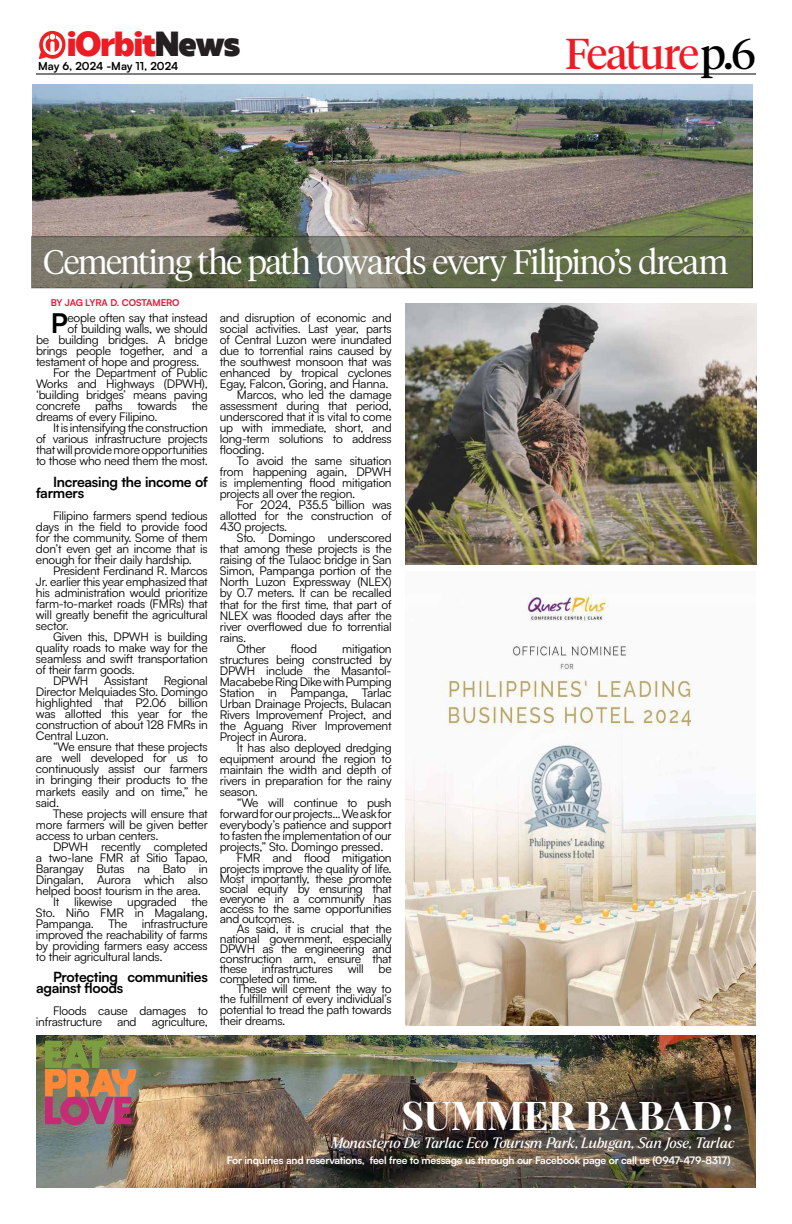
<style>
.page{position:relative;width:792px;height:1224px;background:#fff}
.page>*{position:absolute;margin:0;border:0;box-sizing:border-box;transform-origin:0 0}
.t1{font:43px "Tiempos Headline";letter-spacing:-.035em;color:#ed1c24}
.t2{font:39.6px "Neothic";letter-spacing:-.01em;color:#fff}
.t3{font:900 34.7px "Sanshiro";color:#ed1c24}
.t4{font:300 34px "Tiempos Headline";letter-spacing:-.04em;color:#fff}
.t5{font:700 27px "Satoshi";color:#000}
.t6{font:italic 14.6px "Larken DEMO";letter-spacing:-.015em;color:#fff}
.t7{font:700 14px/11px "Satoshi";letter-spacing:-.02em;color:#000}
.t8{font:12px/11px "Satoshi";letter-spacing:-.02em;color:#000;text-align:justify}
.t9{font:700 11px "Satoshi";color:#000}
.t10{font:700 10.3px "Satoshi";letter-spacing:-.02em;color:#fff}
.t11{font:700 9.4px "Satoshi";letter-spacing:-.01em;color:#e31837}
.s1{color:#241f21}
.s2{color:#000}
</style>
<div class="page">
<svg style="left:38px;top:31px;width:28px;height:29px"></svg>
<hr style="left:36px;top:74px;width:720px;height:1px;background:#000">
<img style="left:405px;top:591px;width:351px;height:435px">
<img style="left:36px;top:1035px;width:720px;height:153px">
<img style="left:45px;top:1041px;width:91px;height:85px">
<img style="left:32px;top:85px;width:720px;height:152px">
<svg style="left:31px;top:237px;width:721px;height:51px;background:#696e55"></svg>
<img style="left:405px;top:304px;width:351px;height:260px">
<h3 class="t3" style="left:68px;top:31px;width:174px">iOrbit<span class="s1">News</span></h3>
<p class="t9" style="left:38px;top:58px;width:142px">May 6, 2024 -May 11, 2024</p>
<h1 class="t1" style="left:565px;top:25px;width:192px">Feature <span class="s2">p.6</span></h1>
<h3 class="t4" style="left:43px;top:239px;width:687px">Cementing the path towards every Filipino’s dream</h3>
<p class="t11" style="left:51px;top:296px;width:130px">BY JAG LYRA D. COSTAMERO</p>
<h3 class="t5" style="left:51px;top:304px;width:19px">P</h3>
<p class="t8" style="left:68px;top:312px;width:142px">eople often say that instead</p>
<p class="t8" style="left:68px;top:323px;width:142px">of building walls, we should</p>
<p class="t8" style="left:36px;top:334px;width:173px">be building bridges. A bridge</p>
<p class="t8" style="left:36px;top:345px;width:173px">brings people together, and a</p>
<p class="t8" style="left:36px;top:356px;width:165px">testament of hope and progress.</p>
<p class="t8" style="left:53px;top:367px;width:156px">For the Department of Public</p>
<p class="t8" style="left:36px;top:378px;width:173px">Works and Highways (DPWH),</p>
<p class="t8" style="left:36px;top:389px;width:173px">‘building bridges’ means paving</p>
<p class="t8" style="left:36px;top:400px;width:173px">concrete paths towards the</p>
<p class="t8" style="left:36px;top:411px;width:123px">dreams of every Filipino.</p>
<p class="t8" style="left:53px;top:422px;width:156px">It is intensifying the construction</p>
<p class="t8" style="left:36px;top:433px;width:173px">of various infrastructure projects</p>
<p class="t8" style="left:36px;top:444px;width:173px">that will provide more opportunities</p>
<p class="t8" style="left:36px;top:455px;width:173px">to those who need them the most.</p>
<p class="t7" style="left:36px;top:476px;width:173px;text-indent:17px">Increasing the income of farmers</p>
<p class="t8" style="left:36px;top:510px;width:173px;text-indent:17px">Filipino farmers spend tedious days in the field to provide food for the community. Some of them don’t even get an income that is enough for their daily hardship.</p>
<p class="t8" style="left:36px;top:565px;width:173px;text-indent:17px">President Ferdinand R. Marcos Jr. earlier this year emphasized that his administration would prioritize farm-to-market roads (FMRs) that will greatly benefit the agricultural sector.</p>
<p class="t8" style="left:53px;top:631px;width:156px">Given this, DPWH is building</p>
<p class="t8" style="left:36px;top:642px;width:173px">quality roads to make way for the</p>
<p class="t8" style="left:36px;top:653px;width:173px">seamless and swift transportation</p>
<p class="t8" style="left:36px;top:664px;width:100px">of their farm goods.</p>
<p class="t8" style="left:53px;top:675px;width:37px">DPWH</p>
<p class="t8" style="left:104px;top:675px;width:46px">Assistant</p>
<p class="t8" style="left:36px;top:675px;width:173px;text-indent:128px">Regional Director Melquiades Sto. Domingo highlighted that P2.06 billion was allotted this year for the construction of about 128 FMRs in Central Luzon.</p>
<p class="t8" style="left:36px;top:741px;width:173px;text-indent:17px">“We ensure that these projects are well developed for us to continuously assist our farmers in bringing their products to the markets easily and on time,” he said.</p>
<p class="t8" style="left:36px;top:807px;width:173px;text-indent:17px">These projects will ensure that more farmers will be given better access to urban centers.</p>
<p class="t8" style="left:53px;top:840px;width:156px">DPWH recently completed</p>
<p class="t8" style="left:36px;top:851px;width:173px">a two-lane FMR at Sitio Tapao,</p>
<p class="t8" style="left:36px;top:862px;width:173px">Barangay Butas na Bato in</p>
<p class="t8" style="left:36px;top:873px;width:173px">Dingalan, Aurora which also</p>
<p class="t8" style="left:36px;top:884px;width:167px">helped boost tourism in the area.</p>
<p class="t8" style="left:53px;top:895px;width:156px">It likewise upgraded the</p>
<p class="t8" style="left:36px;top:906px;width:173px">Sto. Niño FMR in Magalang,</p>
<p class="t8" style="left:36px;top:917px;width:173px">Pampanga. The infrastructure</p>
<p class="t8" style="left:36px;top:928px;width:173px">improved the reachability of farms</p>
<p class="t8" style="left:36px;top:939px;width:173px">by providing farmers easy access</p>
<p class="t8" style="left:36px;top:950px;width:128px">to their agricultural lands.</p>
<p class="t7" style="left:36px;top:971px;width:173px;text-indent:17px">Protecting communities against floods</p>
<p class="t8" style="left:36px;top:1005px;width:173px;text-indent:17px">Floods cause damages to infrastructure</p>
<p class="t8" style="left:117px;top:1016px;width:21px">and</p>
<p class="t8" style="left:152px;top:1016px;width:58px">agriculture,</p>
<p class="t8" style="left:220px;top:312px;width:173px">and disruption of economic and</p>
<p class="t8" style="left:220px;top:323px;width:173px">social activities. Last year, parts</p>
<p class="t8" style="left:220px;top:334px;width:173px">of Central Luzon were inundated</p>
<p class="t8" style="left:220px;top:345px;width:173px">due to torrential rains caused by</p>
<p class="t8" style="left:220px;top:356px;width:173px">the southwest monsoon that was</p>
<p class="t8" style="left:220px;top:367px;width:173px">enhanced by tropical cyclones</p>
<p class="t8" style="left:220px;top:378px;width:170px">Egay, Falcon, Goring, and Hanna.</p>
<p class="t8" style="left:237px;top:389px;width:156px">Marcos, who led the damage</p>
<p class="t8" style="left:220px;top:400px;width:173px">assessment during that period,</p>
<p class="t8" style="left:220px;top:411px;width:173px">underscored that it is vital to come</p>
<p class="t8" style="left:220px;top:422px;width:173px">up with immediate, short, and</p>
<p class="t8" style="left:220px;top:433px;width:173px">long-term solutions to address</p>
<p class="t8" style="left:220px;top:444px;width:46px">flooding.</p>
<p class="t8" style="left:237px;top:455px;width:156px">To avoid the same situation</p>
<p class="t8" style="left:220px;top:466px;width:173px">from happening again, DPWH</p>
<p class="t8" style="left:220px;top:477px;width:173px">is implementing flood mitigation</p>
<p class="t8" style="left:220px;top:488px;width:137px">projects all over the region.</p>
<p class="t8" style="left:237px;top:499px;width:156px">For 2024, P35.5 billion was</p>
<p class="t8" style="left:220px;top:510px;width:173px">allotted for the construction of</p>
<p class="t8" style="left:220px;top:521px;width:69px">430 projects.</p>
<p class="t8" style="left:237px;top:532px;width:156px">Sto. Domingo underscored</p>
<p class="t8" style="left:220px;top:543px;width:173px">that among these projects is the</p>
<p class="t8" style="left:220px;top:554px;width:173px">raising of the Tulaoc bridge in San</p>
<p class="t8" style="left:220px;top:565px;width:173px">Simon, Pampanga portion of the</p>
<p class="t8" style="left:220px;top:576px;width:173px">North Luzon Expressway (NLEX)</p>
<p class="t8" style="left:220px;top:587px;width:173px">by 0.7 meters. It can be recalled</p>
<p class="t8" style="left:220px;top:598px;width:173px">that for the first time, that part of</p>
<p class="t8" style="left:220px;top:609px;width:173px">NLEX was flooded days after the</p>
<p class="t8" style="left:220px;top:620px;width:173px">river overflowed due to torrential</p>
<p class="t8" style="left:220px;top:631px;width:28px">rains.</p>
<p class="t8" style="left:237px;top:642px;width:31px">Other</p>
<p class="t8" style="left:291px;top:642px;width:28px">flood</p>
<p class="t8" style="left:220px;top:642px;width:173px;text-indent:122px">mitigation structures being constructed by DPWH include the Masantol-Macabebe Ring Dike with Pumping Station in Pampanga, Tarlac Urban Drainage Projects, Bulacan Rivers Improvement Project, and the Aguang River Improvement Project in Aurora.</p>
<p class="t8" style="left:220px;top:741px;width:173px;text-indent:17px">It has also deployed dredging equipment around the region to maintain the width and depth of rivers in preparation for the rainy season.</p>
<p class="t8" style="left:237px;top:796px;width:156px">“We will continue to push</p>
<p class="t8" style="left:220px;top:807px;width:173px">forward for our projects… We ask for</p>
<p class="t8" style="left:220px;top:818px;width:173px">everybody’s patience and support</p>
<p class="t8" style="left:220px;top:829px;width:173px">to fasten the implementation of our</p>
<p class="t8" style="left:220px;top:840px;width:165px">projects,” Sto. Domingo pressed.</p>
<p class="t8" style="left:237px;top:851px;width:156px">FMR and flood mitigation</p>
<p class="t8" style="left:220px;top:862px;width:173px">projects improve the quality of life.</p>
<p class="t8" style="left:220px;top:872px;width:173px">Most importantly, these promote</p>
<p class="t8" style="left:220px;top:882px;width:173px">social equity by ensuring that</p>
<p class="t8" style="left:220px;top:892px;width:173px">everyone in a community has</p>
<p class="t8" style="left:220px;top:902px;width:173px">access to the same opportunities</p>
<p class="t8" style="left:220px;top:912px;width:77px">and outcomes.</p>
<p class="t8" style="left:237px;top:922px;width:156px">As said, it is crucial that the</p>
<p class="t8" style="left:220px;top:932px;width:173px">national government, especially</p>
<p class="t8" style="left:220px;top:942px;width:173px">DPWH as the engineering and</p>
<p class="t8" style="left:220px;top:952px;width:173px">construction arm, ensure that</p>
<p class="t8" style="left:220px;top:962px;width:173px">these infrastructures will be</p>
<p class="t8" style="left:220px;top:972px;width:99px">completed on time.</p>
<p class="t8" style="left:237px;top:982px;width:156px">These will cement the way to</p>
<p class="t8" style="left:220px;top:992px;width:173px">the fulfillment of every individual’s</p>
<p class="t8" style="left:220px;top:1003px;width:173px">potential to tread the path towards</p>
<p class="t8" style="left:220px;top:1014px;width:67px">their dreams.</p>
<h2 class="t2" style="left:401px;top:1093px;width:334px">SUMMER BABAD!</h2>
<p class="t6" style="left:331px;top:1136px;width:405px">Monasterio De Tarlac Eco Tourism Park, Lubigan, San Jose, Tarlac</p>
<p class="t10" style="left:227px;top:1153px;width:505px">For inquiries and reservations, feel free to message us through our Facebook page or call us (0947-479-8317)</p>
</div>
